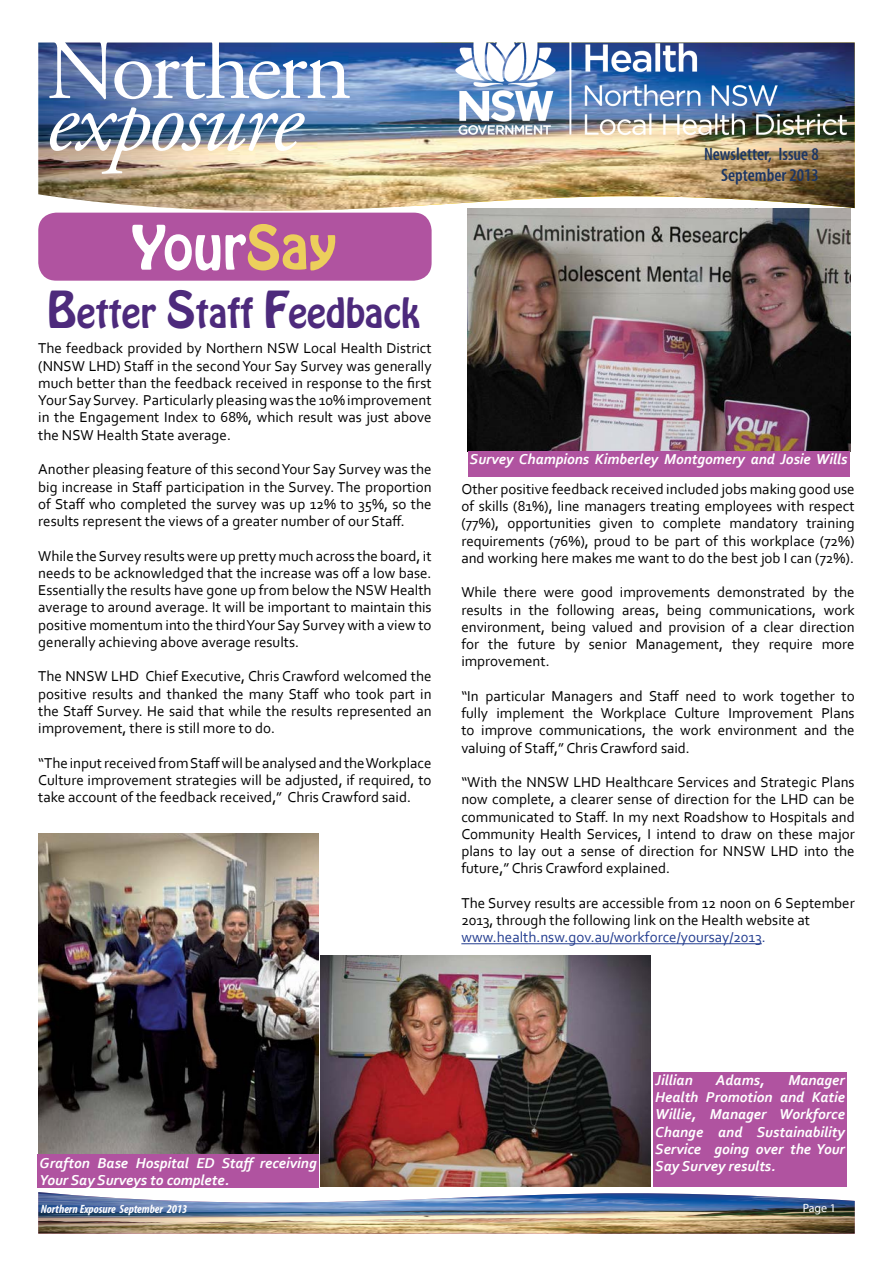
<style>
.page{position:relative;width:893px;height:1263px;background:#fff}
.page>*{position:absolute;margin:0;border:0;box-sizing:border-box;transform-origin:0 0}
.t1{font:89.85px "Adobe Garamond Pro";letter-spacing:-.045em;color:#fff}
.t2{font:italic 89.85px "Adobe Garamond Pro";letter-spacing:-.03em;color:#fff}
.t3{font:54px "Hobo Std";color:#fff}
.t4{font:36px "Hobo Std";color:#4d2a7c}
.t5{font:600 condensed 18px/21px "Myriad Pro";color:#1c3664;text-align:right}
.t6{font:15px/17.2px "Corbel";color:#000;text-align:justify}
.t7{font:italic 700 15px/17.2px "Corbel";color:#fff}
.t8{font:15px "Corbel";color:#243e90}
.t9{font:italic 700 condensed 12px "Myriad Pro";color:#fff}
.t10{font:12px "Myriad Pro";color:#fff}
.s1{color:#eccf5c}
.s2{font-size:45px}
</style>
<div class="page">
<svg style="left:38px;top:1233px;width:817px;height:1px"></svg>
<img style="left:38px;top:1192px;width:817px;height:41px">
<img style="left:38px;top:43px;width:817px;height:168px">
<img style="left:449px;top:42px;width:406px;height:94px">
<img style="left:38px;top:833px;width:281px;height:320px">
<div style="left:38px;top:213px;width:394px;height:68px;background:#b053a0;border-radius:18px"></div>
<img style="left:321px;top:956px;width:330px;height:230px">
<hr style="left:461px;top:943px;width:301px;height:1px;background:#243e90">
<img style="left:468px;top:209px;width:382px;height:242px">
<div style="left:37px;top:1154px;width:282px;height:34px;background:#b053a0"></div>
<div style="left:653px;top:1071px;width:194px;height:115px;background:#b053a0"></div>
<div style="left:468px;top:451px;width:382px;height:25px;background:#b053a0"></div>
<h1 class="t1" style="left:46px;top:15px;width:307px">Northern</h1>
<h1 class="t2" style="left:46px;top:67px;width:258px">exposure</h1>
<h2 class="t3" style="left:131px;top:210px;width:207px">Your<span class="s1">Say</span></h2>
<h3 class="t4" style="left:47px;top:288px;width:374px"><span class="s2">B</span>etter <span class="s2">S</span>taff <span class="s2">F</span>eedback</h3>
<p class="t6" style="left:38px;top:339px;width:395px">The feedback provided by Northern NSW Local Health District (NNSW LHD) Staff in the second Your Say Survey was generally much better than the feedback received in response to the first Your Say Survey. Particularly pleasing was the 10% improvement in the Engagement Index to 68%, which result was just above the NSW Health State average.</p>
<p class="t6" style="left:38px;top:460px;width:395px">Another pleasing feature of this second Your Say Survey was the big increase in Staff participation in the Survey. The proportion of Staff who completed the survey was up 12% to 35%, so the results represent the views of a greater number of our Staff.</p>
<p class="t6" style="left:38px;top:546px;width:395px">While the Survey results were up pretty much across the board, it needs to be acknowledged that the increase was off a low base.<br>Essentially the results have gone up from below the NSW Health average to around average. It will be important to maintain this positive momentum into the third Your Say Survey with a view to generally achieving above average results.</p>
<p class="t6" style="left:38px;top:667px;width:395px">The NNSW LHD Chief Executive, Chris Crawford welcomed the positive results and thanked the many Staff who took part in the Staff Survey. He said that while the results represented an improvement, there is still more to do.</p>
<p class="t6" style="left:38px;top:753px;width:395px">“The input received from Staff will be analysed and the Workplace Culture improvement strategies will be adjusted, if required, to take account of the feedback received,” Chris Crawford said.</p>
<p class="t5" style="left:704px;top:143px;width:116px">Newsletter, Issue 8<br>September 2013</p>
<p class="t7" style="left:470px;top:450px;width:379px">Survey Champions Kimberley Montgomery and Josie Wills</p>
<p class="t6" style="left:461px;top:480px;width:395px">Other positive feedback received included jobs making good use of skills (81%), line managers treating employees with respect (77%), opportunities given to complete mandatory training requirements (76%), proud to be part of this workplace (72%) and working here makes me want to do the best job I can (72%).</p>
<p class="t6" style="left:461px;top:583px;width:395px">While there were good improvements demonstrated by the results in the following areas, being communications, work environment, being valued and provision of a clear direction for the future by senior Management, they require more improvement.</p>
<p class="t6" style="left:461px;top:687px;width:395px">“In particular Managers and Staff need to work together to fully implement the Workplace Culture Improvement Plans to improve communications, the work environment and the valuing of Staff,” Chris Crawford said.</p>
<p class="t6" style="left:461px;top:773px;width:395px">“With the NNSW LHD Healthcare Services and Strategic Plans now complete, a clearer sense of direction for the LHD can be communicated to Staff. In my next Roadshow to Hospitals and Community Health Services, I intend to draw on these major plans to lay out a sense of direction for NNSW LHD into the future,” Chris Crawford explained.</p>
<p class="t6" style="left:461px;top:894px;width:395px">The Survey results are accessible from 12 noon on 6 September<br>2013, through the following link on the Health website at</p>
<p class="t8" style="left:461px;top:928px;width:306px">www.health.nsw.gov.au/workforce/yoursay/2013.</p>
<p class="t7" style="left:40px;top:1154px;width:279px">Grafton Base Hospital ED Staff receiving<br>Your Say Surveys to complete.</p>
<p class="t7" style="left:655px;top:1071px;width:39px">Jillian</p>
<p class="t7" style="left:716px;top:1071px;width:50px">Adams,</p>
<p class="t7" style="left:655px;top:1071px;width:191px;text-align:justify;text-indent:133px">Manager Health Promotion and Katie Willie, Manager Workforce Change and Sustainability Service going over the Your Say Survey results.</p>
<p class="t9" style="left:43px;top:1204px;width:122px">Northern Exposure April 2013</p>
<p class="t10" style="left:803px;top:1201px;width:34px">Page 1</p>
<p class="t9" style="left:41px;top:1202px;width:148px">Northern Exposure September 2013</p>
</div>
